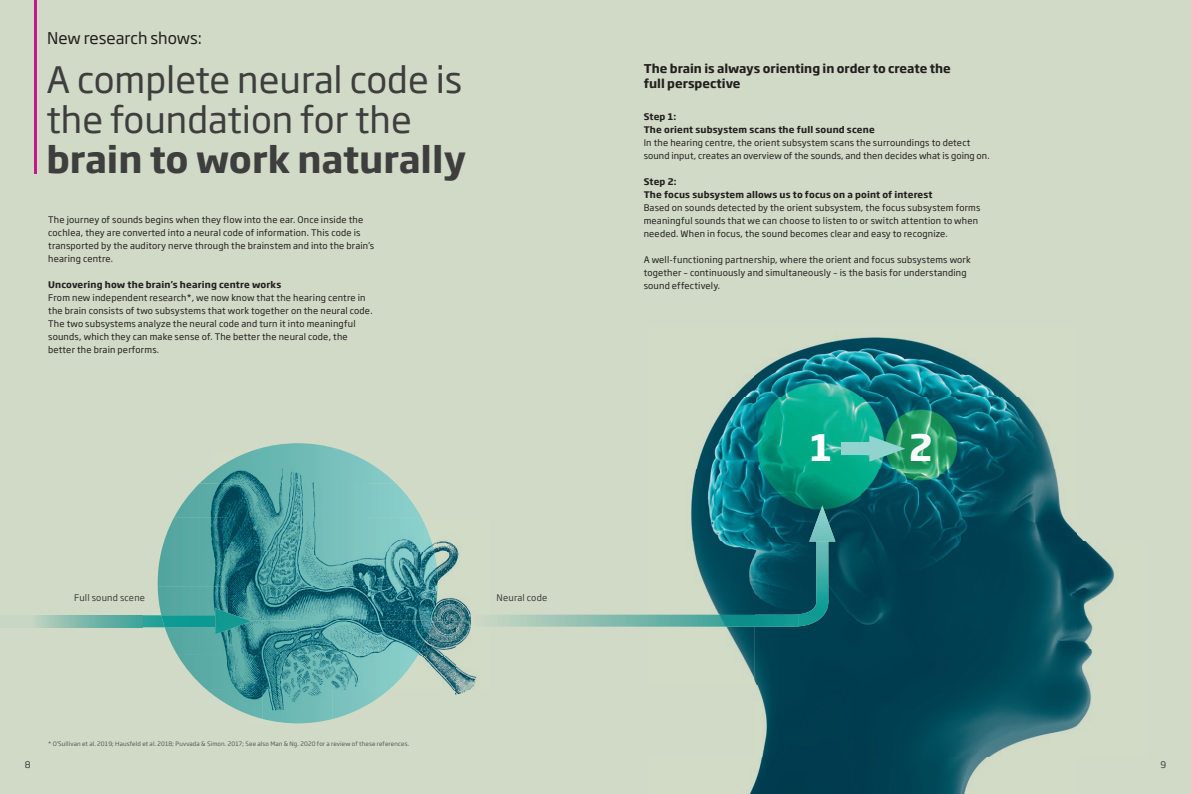
<style>
.page{position:relative;width:1191px;height:794px;background:#d1dac6}
.page>*{position:absolute;margin:0;border:0;box-sizing:border-box;transform-origin:0 0}
.t1{font:36px/40px "Soho Gothic Pro";color:#3e3e3f}
.t2{font:700 36px "Soho Gothic Pro";color:#3e3e3f}
.t3{font:700 36px "Soho Gothic Pro";color:#fff}
.t4{font:16px "Soho Gothic Pro";color:#231f20}
.t5{font:700 12px/15px "Soho Gothic Pro";color:#231f20}
.t6{font:9px/13px "Soho Gothic Pro";letter-spacing:.02em;color:#231f20}
.t7{font:700 9px/13px "Soho Gothic Pro";letter-spacing:.02em;color:#231f20}
.t8{font:9px "Soho Gothic Pro";letter-spacing:.02em;color:#3e3e3f}
.t9{font:9px "Soho Gothic Pro";color:#3a3b3c}
.t10{font:6px "Soho Gothic Pro";letter-spacing:.02em;color:#57585a}
</style>
<div class="page">
<img style="left:647px;top:337px;width:468px;height:457px">
<svg style="left:258px;top:443px;width:79px;height:6px"></svg>
<img style="left:157px;top:575px;width:1px;height:12px">
<img style="left:434px;top:541px;width:24px;height:11px">
<img style="left:438px;top:552px;width:21px;height:30px">
<img style="left:433px;top:597px;width:38px;height:24px">
<img style="left:419px;top:621px;width:37px;height:35px">
<img style="left:456px;top:621px;width:21px;height:69px">
<img style="left:389px;top:656px;width:67px;height:34px">
<img style="left:290px;top:723px;width:16px;height:1px">
<img style="left:453px;top:690px;width:14px;height:5px">
<img style="left:200px;top:449px;width:195px;height:34px">
<img style="left:174px;top:483px;width:247px;height:34px">
<img style="left:161px;top:517px;width:273px;height:35px">
<img style="left:158px;top:552px;width:280px;height:34px">
<img style="left:158px;top:586px;width:70px;height:29px">
<img style="left:228px;top:586px;width:210px;height:34px">
<img style="left:165px;top:627px;width:63px;height:28px">
<img style="left:228px;top:620px;width:205px;height:35px">
<img style="left:177px;top:655px;width:241px;height:34px">
<img style="left:206px;top:689px;width:57px;height:30px">
<img style="left:263px;top:689px;width:70px;height:34px">
<img style="left:333px;top:689px;width:56px;height:30px">
<svg style="left:32px;top:615px;width:111px;height:12px"></svg>
<img style="left:143px;top:615px;width:18px;height:12px">
<img style="left:161px;top:615px;width:54px;height:12px">
<img style="left:215px;top:608px;width:36px;height:26px">
<div style="left:840px;top:443px;width:43px;height:12px;background:#90d3cf"></div>
<svg style="left:869px;top:435px;width:36px;height:27px"></svg>
<img style="left:470px;top:614px;width:328px;height:12px">
<img style="left:798px;top:541px;width:30px;height:85px">
<img style="left:809px;top:505px;width:26px;height:36px">
<hr style="left:34px;top:0;width:2px;height:65px;background:#c5168c">
<hr style="left:34px;top:65px;width:2px;height:108px;background:#c5168c">
<h2 class="t4" style="left:47px;top:26px;width:156px">New research shows:</h2>
<h1 class="t1" style="left:46px;top:58px;width:417px">A complete neural code is the foundation for the</h1>
<h1 class="t2" style="left:46px;top:131px;width:421px">brain to work naturally</h1>
<p class="t6" style="left:48px;top:212px;width:327px">The journey of sounds begins when they flow into the ear. Once inside the cochlea, they are converted into a neural code of information. This code is transported by the auditory nerve through the brainstem and into the brain’s hearing centre.</p>
<p class="t7" style="left:48px;top:277px;width:234px">Uncovering how the brain’s hearing centre works</p>
<p class="t6" style="left:48px;top:290px;width:326px">From new independent research*, we now know that the hearing centre in the brain consists of two subsystems that work together on the neural code.<br>The two subsystems analyze the neural code and turn it into meaningful sounds, which they can make sense of. The better the neural code, the better the brain performs.</p>
<p class="t8" style="left:74px;top:591px;width:72px">Full sound scene</p>
<p class="t8" style="left:496px;top:591px;width:52px">Neural code</p>
<p class="t10" style="left:48px;top:739px;width:362px">* O’Sullivan et al. 2019; Hausfeld et al. 2018; Puvvada &amp; Simon. 2017; See also Man &amp; Ng. 2020 for a review of these references.</p>
<h3 class="t5" style="left:643px;top:61px;width:309px">The brain is always orienting in order to create the full perspective</h3>
<p class="t7" style="left:643px;top:109px;width:232px">Step 1:<br>The orient subsystem scans the full sound scene</p>
<p class="t6" style="left:643px;top:136px;width:347px">In the hearing centre, the orient subsystem scans the surroundings to detect sound input, creates an overview of the sounds, and then decides what is going on.</p>
<p class="t7" style="left:643px;top:174px;width:290px">Step 2:<br>The focus subsystem allows us to focus on a point of interest</p>
<p class="t6" style="left:643px;top:201px;width:338px">Based on sounds detected by the orient subsystem, the focus subsystem forms meaningful sounds that we can choose to listen to or switch attention to when needed. When in focus, the sound becomes clear and easy to recognize.</p>
<p class="t6" style="left:643px;top:253px;width:329px">A well-functioning partnership, where the orient and focus subsystems work together – continuously and simultaneously – is the basis for understanding sound effectively.</p>
<h1 class="t3" style="left:810px;top:418px;width:23px">1</h1>
<h1 class="t3" style="left:909px;top:418px;width:25px">2</h1>
<p class="t9" style="left:25px;top:757px;width:7px">8</p>
<p class="t9" style="left:1160px;top:757px;width:7px">9</p>
</div>
